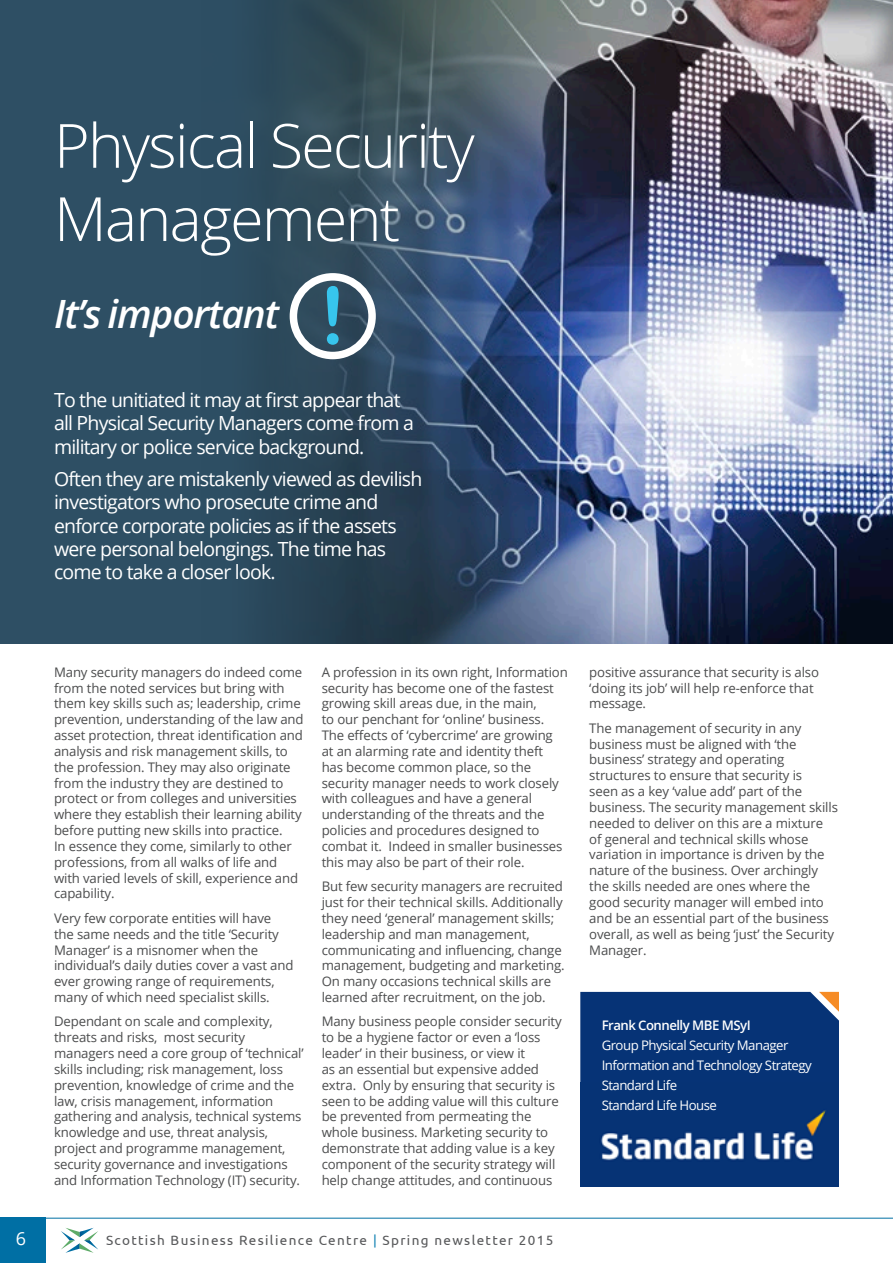
<style>
.page{position:relative;width:893px;height:1263px;background:#fff}
.page>*{position:absolute;margin:0;border:0;box-sizing:border-box;transform-origin:0 0}
.t1{font:79.5px "Arial Rounded MT Bold";color:#37c5ed}
.t2{font:300 61.05px/73.2px "Open Sans";letter-spacing:-.03em;color:#fff}
.t3{font:italic 600 39px "Open Sans";letter-spacing:-.03em;color:#fff}
.t4{font:19.5px/23.4px "Open Sans";letter-spacing:-.04em;color:#fff}
.t5{font:700 18px "DIN";color:#fff}
.t6{font:18px "Open Sans";color:#fff}
.t7{font:13.5px "Ubuntu";letter-spacing:.1em;color:#57585a}
.t8{font:13.2px/15.9px "Open Sans";letter-spacing:-.01em;color:#4b4c4d}
.t9{font:13.2px "Open Sans";letter-spacing:-.04em;color:#fff}
.t10{font:600 13.2px "Open Sans";letter-spacing:-.04em;color:#fff}
.s1{color:#1382b3}
</style>
<div class="page">
<div style="left:0;top:0;width:893px;height:644px;background:#2e4f64"></div>
<img style="left:268px;top:0;width:625px;height:644px">
<svg style="left:45px;top:1218px;width:848px;height:45px"></svg>
<div style="left:0;top:1218px;width:45px;height:45px;background:#006fa4"></div>
<div style="left:580px;top:992px;width:259px;height:90px;background:#063376"></div>
<img style="left:580px;top:1082px;width:259px;height:104px">
<div style="left:290px;top:273px;width:86px;height:86px;border:8px solid #fff;border-radius:50%"></div>
<svg style="left:819px;top:992px;width:20px;height:20px"></svg>
<img style="left:864px;top:238px;width:29px;height:276px">
<p class="t2" style="left:54px;top:107px;width:422px">Physical Security<br>Management</p>
<p class="t3" style="left:54px;top:287px;width:226px">It’s important</p>
<p class="t1" style="left:319px;top:269px;width:28px">!</p>
<p class="t4" style="left:54px;top:388px;width:362px">To the unitiated it may at first appear that all Physical Security Managers come from a military or police service background.</p>
<p class="t4" style="left:54px;top:466px;width:370px">Often they are mistakenly viewed as devilish investigators who prosecute crime and enforce corporate policies as if the assets were personal belongings. The time has come to take a closer look.</p>
<p class="t6" style="left:16px;top:1226px;width:12px">6</p>
<p class="t5" style="left:12px;top:1229px;width:21px">12</p>
<p class="t8" style="left:54px;top:664px;width:251px">Many security managers do indeed come from the noted services but bring with them key skills such as; leadership, crime prevention, understanding of the law and asset protection, threat identification and analysis and risk management skills, to the profession. They may also originate from the industry they are destined to protect or from colleges and universities where they establish their learning ability before putting new skills into practice.<br>In essence they come, similarly to other professions, from all walks of life and with varied levels of skill, experience and capability.</p>
<p class="t8" style="left:54px;top:910px;width:241px">Very few corporate entities will have the same needs and the title ‘Security Manager’ is a misnomer when the individual’s daily duties cover a vast and ever growing range of requirements, many of which need specialist skills.</p>
<p class="t8" style="left:54px;top:1013px;width:251px">Dependant on scale and complexity, threats and risks, most security managers need a core group of ‘technical’ skills including; risk management, loss prevention, knowledge of crime and the law, crisis management, information gathering and analysis, technical systems knowledge and use, threat analysis, project and programme management, security governance and investigations and Information Technology (IT) security.</p>
<p class="t8" style="left:322px;top:664px;width:248px">A profession in its own right, Information security has become one of the fastest growing skill areas due, in the main,<br>to our penchant for ‘online’ business.<br>The effects of ‘cybercrime’ are growing at an alarming rate and identity theft<br>has become common place, so the security manager needs to work closely with colleagues and have a general understanding of the threats and the policies and procedures designed to combat it. Indeed in smaller businesses this may also be part of their role.</p>
<p class="t8" style="left:322px;top:878px;width:245px">But few security managers are recruited just for their technical skills. Additionally they need ‘general’ management skills; leadership and man management, communicating and influencing, change management, budgeting and marketing.<br>On many occasions technical skills are learned after recruitment, on the job.</p>
<p class="t8" style="left:322px;top:1013px;width:242px">Many business people consider security to be a hygiene factor or even a ‘loss leader’ in their business, or view it<br>as an essential but expensive added extra. Only by ensuring that security is seen to be adding value will this culture be prevented from permeating the whole business. Marketing security to demonstrate that adding value is a key component of the security strategy will help change attitudes, and continuous</p>
<p class="t7" style="left:106px;top:1232px;width:449px">Scottish Business Resilience Centre <span class="s1">|</span> Spring newsletter 2015</p>
<p class="t8" style="left:589px;top:664px;width:231px">positive assurance that security is also ‘doing its job’ will help re-enforce that message.</p>
<p class="t8" style="left:589px;top:720px;width:250px">The management of security in any business must be aligned with ‘the business’ strategy and operating structures to ensure that security is<br>seen as a key ‘value add’ part of the business. The security management skills needed to deliver on this are a mixture of general and technical skills whose variation in importance is driven by the nature of the business. Over archingly the skills needed are ones where the good security manager will embed into and be an essential part of the business overall, as well as being ‘just’ the Security Manager.</p>
<p class="t10" style="left:602px;top:1016px;width:151px">Frank Connelly MBE MSyI</p>
<p class="t9" style="left:602px;top:1036px;width:188px">Group Physical Security Manager</p>
<p class="t9" style="left:602px;top:1056px;width:212px">Information and Technology Strategy</p>
<p class="t9" style="left:602px;top:1076px;width:77px">Standard Life</p>
<p class="t9" style="left:602px;top:1096px;width:117px">Standard Life House</p>
</div>
